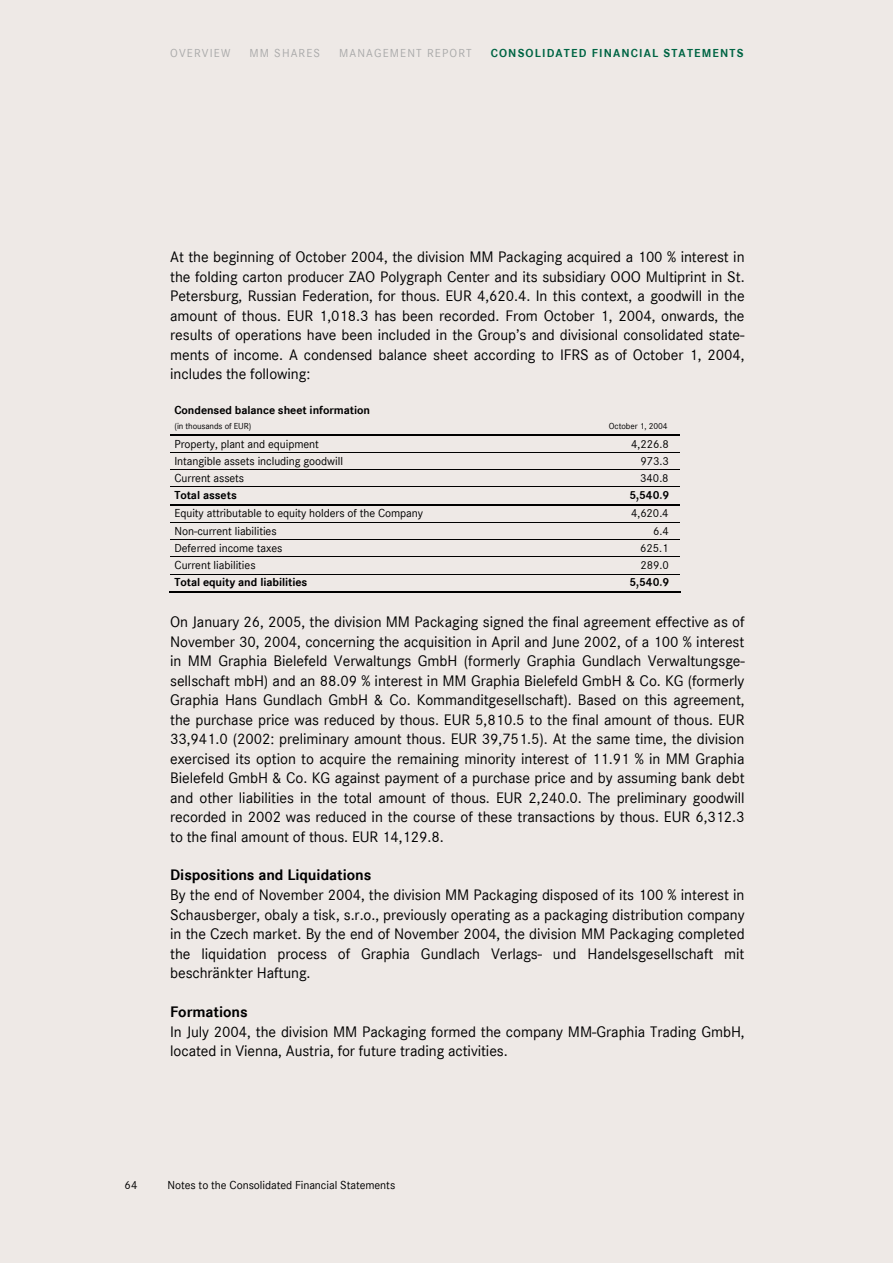
<style>
.page{position:relative;width:893px;height:1263px;background:#fff}
.page>*{position:absolute;margin:0;border:0;box-sizing:border-box;transform-origin:0 0}
.t1{font:15.75px/19.5px "Corporate S";letter-spacing:-.005em;color:#000;text-align:justify}
.t2{font:700 15.75px "Corporate S";letter-spacing:-.005em;color:#000}
.t3{font:12px "Corporate S";letter-spacing:-.005em;color:#000}
.t4{font:700 12px "Corporate S";letter-spacing:-.005em;color:#000}
.t5{font:12px "Corporate S";letter-spacing:.095em;color:#aaa}
.t6{font:700 12px "Corporate S";letter-spacing:.095em;color:#006544}
.t7{font:9px "Corporate S";letter-spacing:-.01em;color:#000}
</style>
<div class="page">
<div style="left:0;top:0;width:892px;height:1263px;background:#eee9e6"></div>
<hr style="left:170px;top:434px;width:510px;height:2px;background:#000">
<hr style="left:170px;top:452px;width:510px;height:1px;background:#000">
<hr style="left:170px;top:469px;width:510px;height:1px;background:#000">
<hr style="left:170px;top:487px;width:510px;height:1px;background:#000">
<hr style="left:170px;top:504px;width:510px;height:1px;background:#000">
<hr style="left:170px;top:522px;width:510px;height:1px;background:#000">
<hr style="left:170px;top:539px;width:510px;height:1px;background:#000">
<hr style="left:170px;top:556px;width:510px;height:1px;background:#000">
<hr style="left:170px;top:574px;width:510px;height:1px;background:#000">
<hr style="left:169px;top:591px;width:426px;height:1px;background:#000">
<hr style="left:594px;top:591px;width:86px;height:1px;background:#000">
<p class="t5" style="left:170px;top:47px;width:62px">OVERVIEW</p>
<p class="t5" style="left:249px;top:47px;width:72px">MM SHARES</p>
<p class="t5" style="left:339px;top:47px;width:134px">MANAGEMENT REPORT</p>
<p class="t6" style="left:490px;top:47px;width:254px">CONSOLIDATED FINANCIAL STATEMENTS</p>
<p class="t1" style="left:170px;top:247px;width:576px">At the beginning of October 2004, the division MM Packaging acquired a 100 % interest in the folding carton producer ZAO Polygraph Center and its subsidiary OOO Multiprint in St.<br>Petersburg, Russian Federation, for thous. EUR 4,620.4. In this context, a goodwill in the amount of thous. EUR 1,018.3 has been recorded. From October 1, 2004, onwards, the results of operations have been included in the Group’s and divisional consolidated state&shy;ments of income. A condensed balance sheet according to IFRS as of October 1, 2004, includes the following:</p>
<p class="t4" style="left:174px;top:403px;width:197px">Condensed balance sheet information</p>
<p class="t7" style="left:174px;top:421px;width:78px">(in thousands of EUR)</p>
<p class="t7" style="left:608px;top:421px;width:60px">October 1, 2004</p>
<p class="t3" style="left:174px;top:437px;width:146px">Property, plant and equipment</p>
<p class="t3" style="left:631px;top:437px;width:39px">4,226.8</p>
<p class="t3" style="left:174px;top:454px;width:170px">Intangible assets including goodwill</p>
<p class="t3" style="left:640px;top:454px;width:30px">973.3</p>
<p class="t3" style="left:174px;top:471px;width:71px">Current assets</p>
<p class="t3" style="left:640px;top:471px;width:30px">340.8</p>
<p class="t4" style="left:174px;top:488px;width:64px">Total assets</p>
<p class="t4" style="left:629px;top:488px;width:41px">5,540.9</p>
<p class="t3" style="left:174px;top:507px;width:250px">Equity attributable to equity holders of the Company</p>
<p class="t3" style="left:631px;top:507px;width:39px">4,620.4</p>
<p class="t3" style="left:174px;top:524px;width:104px">Non-current liabilities</p>
<p class="t3" style="left:653px;top:524px;width:17px">6.4</p>
<p class="t3" style="left:174px;top:541px;width:109px">Deferred income taxes</p>
<p class="t3" style="left:640px;top:541px;width:30px">625.1</p>
<p class="t3" style="left:174px;top:558px;width:83px">Current liabilities</p>
<p class="t3" style="left:640px;top:558px;width:30px">289.0</p>
<p class="t4" style="left:174px;top:575px;width:134px">Total equity and liabilities</p>
<p class="t4" style="left:629px;top:575px;width:41px">5,540.9</p>
<p class="t1" style="left:170px;top:612px;width:576px">On January 26, 2005, the division MM Packaging signed the final agreement effective as of November 30, 2004, concerning the acquisition in April and June 2002, of a 100 % interest in MM Graphia Bielefeld Verwaltungs GmbH (formerly Graphia Gundlach Verwaltungsge&shy;sellschaft mbH) and an 88.09 % interest in MM Graphia Bielefeld GmbH &amp; Co. KG (formerly Graphia Hans Gundlach GmbH &amp; Co. Kommanditgesellschaft). Based on this agreement, the purchase price was reduced by thous. EUR 5,810.5 to the final amount of thous. EUR 33,941.0 (2002: preliminary amount thous. EUR 39,751.5). At the same time, the division exercised its option to acquire the remaining minority interest of 11.91 % in MM Graphia Bielefeld GmbH &amp; Co. KG against payment of a purchase price and by assuming bank debt and other liabilities in the total amount of thous. EUR 2,240.0. The preliminary goodwill recorded in 2002 was reduced in the course of these transactions by thous. EUR 6,312.3 to the final amount of thous. EUR 14,129.8.</p>
<p class="t2" style="left:170px;top:866px;width:203px">Dispositions and Liquidations</p>
<p class="t1" style="left:170px;top:885px;width:576px">By the end of November 2004, the division MM Packaging disposed of its 100 % interest in Schausberger, obaly a tisk, s.r.o., previously operating as a packaging distribution company in the Czech market. By the end of November 2004, the division MM Packaging completed the liquidation process of Graphia Gundlach Verlags- und Handelsgesellschaft mit beschränkter Haftung.</p>
<p class="t2" style="left:170px;top:1002px;width:79px">Formations</p>
<p class="t1" style="left:170px;top:1022px;width:576px">In July 2004, the division MM Packaging formed the company MM-Graphia Trading GmbH, located in Vienna, Austria, for future trading activities.</p>
<p class="t3" style="left:125px;top:1178px;width:14px">64</p>
<p class="t3" style="left:167px;top:1178px;width:229px">Notes to the Consolidated Financial Statements</p>
</div>
